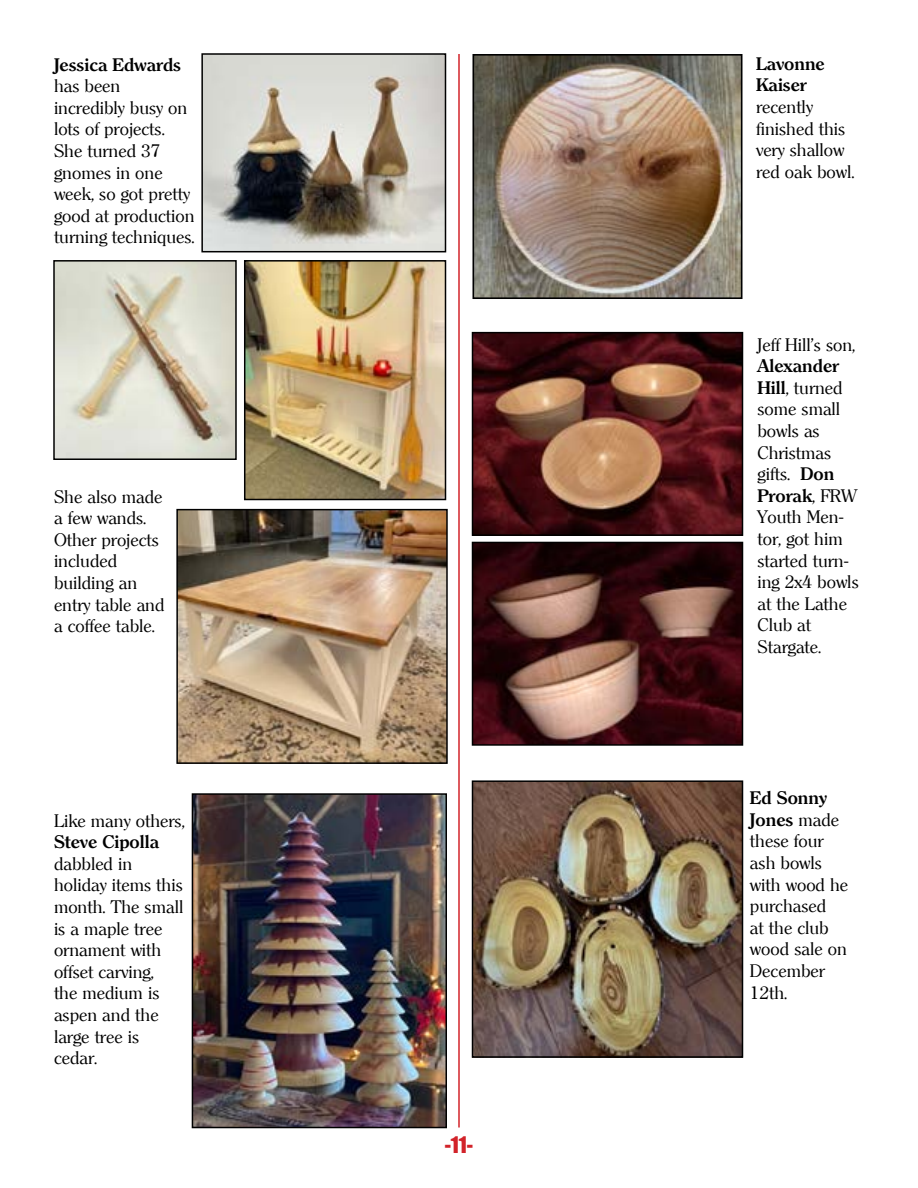
<style>
.page{position:relative;width:918px;height:1188px;background:#fff}
.page>*{position:absolute;margin:0;border:0;box-sizing:border-box;transform-origin:0 0}
.t1{font:21px "Impact";color:#d2232a}
.t2{font:18px/21.6px "Clearly Roman";color:#000}
.t3{font:700 18px/21.6px "Clearly Roman";color:#000}
.s1{font-weight:700}
</style>
<div class="page">
<hr style="left:458px;top:54px;width:2px;height:1074px;background:#d2232a">
<img style="left:204px;top:56px;width:239px;height:193px">
<div style="left:201px;top:53px;width:245px;height:199px;border:2px solid #000"></div>
<img style="left:179px;top:512px;width:266px;height:249px">
<div style="left:176px;top:509px;width:272px;height:255px;border:2px solid #000"></div>
<img style="left:247px;top:263px;width:196px;height:234px">
<div style="left:244px;top:260px;width:202px;height:240px;border:2px solid #000"></div>
<img style="left:56px;top:263px;width:178px;height:194px">
<div style="left:53px;top:260px;width:184px;height:200px;border:2px solid #000"></div>
<img style="left:195px;top:796px;width:249px;height:329px">
<div style="left:192px;top:793px;width:255px;height:335px;border:2px solid #000"></div>
<img style="left:476px;top:57px;width:264px;height:239px">
<div style="left:473px;top:54px;width:270px;height:245px;border:2px solid #000"></div>
<img style="left:475px;top:335px;width:265px;height:198px">
<div style="left:472px;top:332px;width:271px;height:204px;border:2px solid #000"></div>
<img style="left:475px;top:545px;width:265px;height:198px">
<div style="left:472px;top:542px;width:271px;height:204px;border:2px solid #000"></div>
<img style="left:475px;top:783px;width:265px;height:272px">
<div style="left:472px;top:780px;width:271px;height:278px;border:2px solid #000"></div>
<p class="t3" style="left:54px;top:54px;width:129px">Jessica Edwards</p>
<p class="t2" style="left:54px;top:75px;width:142px">has been incredibly busy on lots of projects.<br>She turned 37 gnomes in one week, so got pretty good at production turning techniques.</p>
<p class="t2" style="left:54px;top:486px;width:112px">She also made a few wands.<br>Other projects included building an entry table and a coffee table.</p>
<p class="t2" style="left:54px;top:810px;width:132px">Like many others,</p>
<p class="t3" style="left:54px;top:831px;width:107px">Steve Cipolla</p>
<p class="t2" style="left:54px;top:853px;width:131px">dabbled in holiday items this month. The small is a maple tree ornament with offset carving,<br>the medium is aspen and the large tree is cedar.</p>
<p class="t1" style="left:445px;top:1128px;width:30px">-11-</p>
<p class="t3" style="left:756px;top:53px;width:70px">Lavonne<br>Kaiser</p>
<p class="t2" style="left:756px;top:96px;width:100px">recently finished this very shallow red oak bowl.</p>
<p class="t2" style="left:757px;top:334px;width:99px">Jeff Hill’s son,</p>
<p class="t2" style="left:757px;top:355px;width:103px"><span class="s1">Alexander<br>Hill</span>, turned some small bowls as<br>Christmas gifts. <span class="s1">Don<br>Prorak</span>, FRW<br>Youth Men&shy;tor, got him started turn&shy;ing 2x4 bowls at the Lathe<br>Club at<br>Stargate.</p>
<p class="t2" style="left:750px;top:787px;width:100px"><span class="s1">Ed Sonny<br>Jones</span> made these four ash bowls with wood he purchased<br>at the club wood sale on<br>December<br>12th.</p>
</div>
